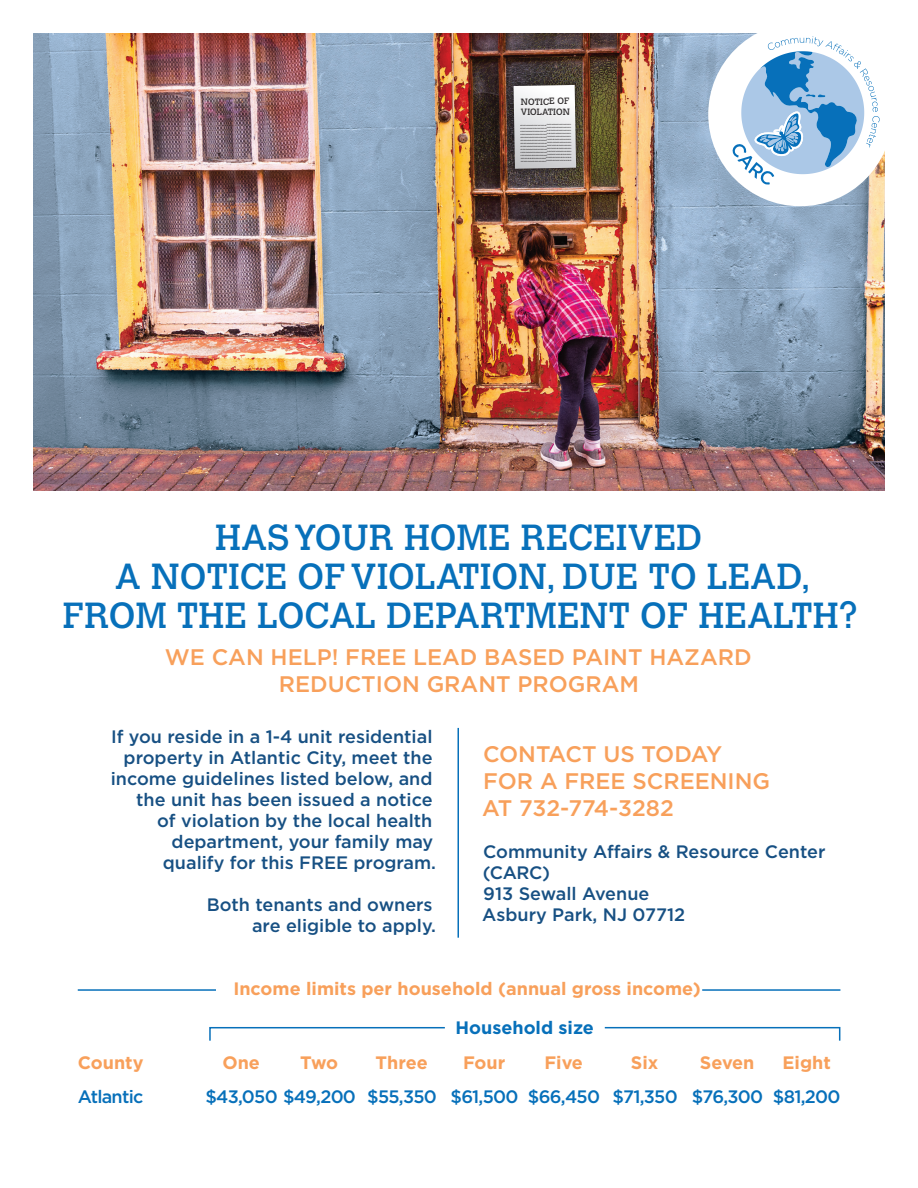
<style>
.page{position:relative;width:918px;height:1188px;background:#fff}
.page>*{position:absolute;margin:0;border:0;box-sizing:border-box;transform-origin:0 0}
.t1{font:36px/39px "Calvert";color:#0770ba;text-align:center}
.t2{font:500 22.5px/27px "Gotham";color:#f8a05b;text-align:center}
.t3{font:500 18px/21px "Gotham";color:#175083;text-align:right}
.t4{font:700 18px "Gotham";color:#f8a05b}
.t5{font:500 18px "Gotham";letter-spacing:-.04em;color:#0770ba}
.t6{font:700 18px "Gotham";color:#0770ba}
.t7{font:9px/10.5px "Calvert";color:#231f20}
</style>
<div class="page">
<img style="left:34px;top:34px;width:850px;height:456px">
<div style="left:708px;top:22px;width:184px;height:184px;background:#fff;border-radius:50%"></div>
<div style="left:808px;top:0;width:110px;height:99px;background:#fff"></div>
<svg style="left:732px;top:36px;width:148px;height:149px"></svg>
<div style="left:507px;top:79px;width:77px;height:98px;background:#231f20;opacity:.75"></div>
<svg style="left:514px;top:85px;width:62px;height:84px"></svg>
<svg style="left:209px;top:1027px;width:236px;height:14px"></svg>
<svg style="left:604px;top:1026px;width:237px;height:15px"></svg>
<hr style="left:458px;top:728px;width:1px;height:210px;background:#0770ba">
<hr style="left:78px;top:989px;width:138px;height:2px;background:#0770ba">
<hr style="left:702px;top:989px;width:138px;height:2px;background:#0770ba">
<p class="t7" style="left:520px;top:97px;width:51px;rotate:-1deg">NOTICE OF<br>VIOLATION</p>
<h1 class="t1" style="left:63px;top:518px;width:797px">HAS YOUR HOME RECEIVED<br>A NOTICE OF VIOLATION, DUE TO LEAD,<br>FROM THE LOCAL DEPARTMENT OF HEALTH?</h1>
<p class="t2" style="left:165px;top:643px;width:588px">WE CAN HELP! FREE LEAD BASED PAINT HAZARD<br>REDUCTION GRANT PROGRAM</p>
<p class="t3" style="left:111px;top:726px;width:327px">If you reside in a 1-4 unit residential property in Atlantic City, meet the income guidelines listed below, and the unit has been issued a notice<br>of violation by the local health department, your family may qualify for this FREE program.</p>
<p class="t3" style="left:207px;top:894px;width:231px">Both tenants and owners are eligible to apply.</p>
<p class="t2" style="left:482px;top:740px;width:290px;text-align:left">CONTACT US TODAY<br>FOR A FREE SCREENING<br>AT 732-774-3282</p>
<p class="t3" style="left:482px;top:841px;width:345px;text-align:left">Community Affairs &amp; Resource Center (CARC)<br>913 Sewall Avenue<br>Asbury Park, NJ 07712</p>
<p class="t4" style="left:233px;top:979px;width:469px">Income limits per household (annual gross income)</p>
<p class="t6" style="left:456px;top:1018px;width:140px">Household size</p>
<p class="t4" style="left:78px;top:1052px;width:67px">County</p>
<p class="t4" style="left:222px;top:1052px;width:39px">One</p>
<p class="t4" style="left:300px;top:1052px;width:39px">Two</p>
<p class="t4" style="left:376px;top:1052px;width:54px">Three</p>
<p class="t4" style="left:463px;top:1052px;width:44px">Four</p>
<p class="t4" style="left:544px;top:1052px;width:40px">Five</p>
<p class="t4" style="left:631px;top:1052px;width:29px">Six</p>
<p class="t4" style="left:700px;top:1052px;width:56px">Seven</p>
<p class="t4" style="left:783px;top:1052px;width:50px">Eight</p>
<p class="t5" style="left:78px;top:1087px;width:67px">Atlantic</p>
<p class="t5" style="left:205px;top:1087px;width:637px">$43,050 $49,200 $55,350 $61,500 $66,450 $71,350 $76,300 $81,200</p>
</div>
